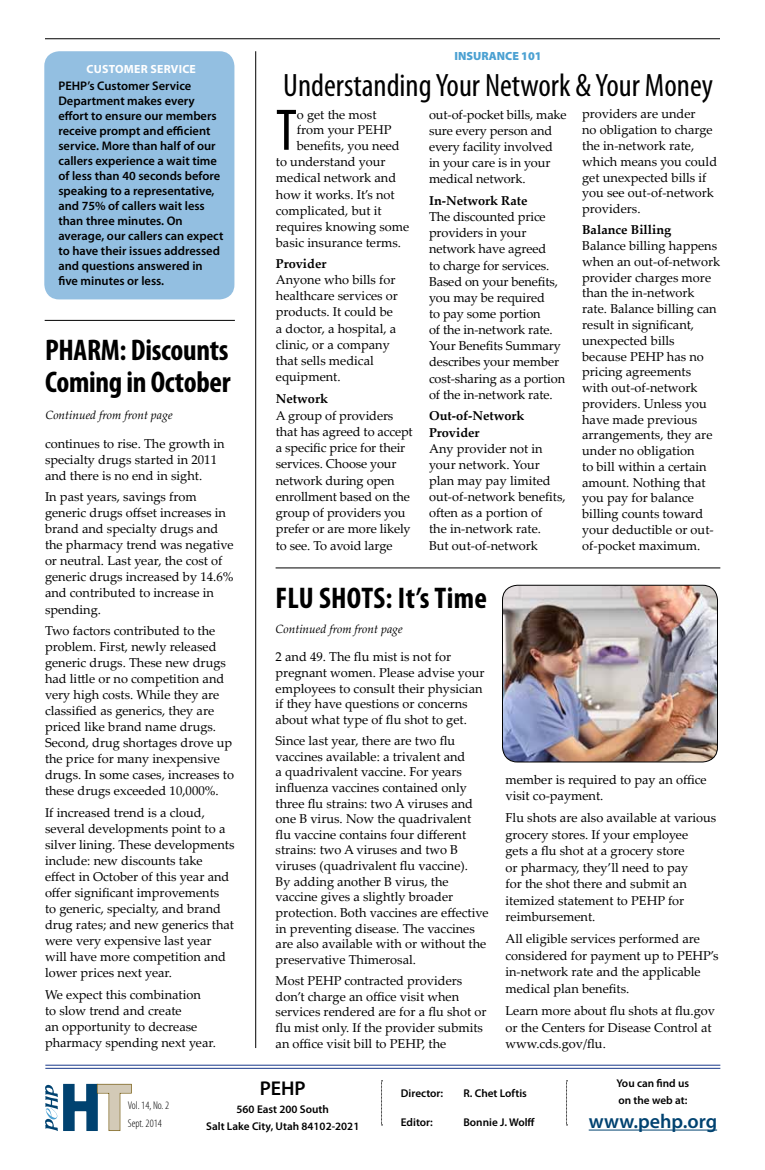
<style>
.page{position:relative;width:765px;height:1170px;background:#fff}
.page>*{position:absolute;margin:0;border:0;box-sizing:border-box;transform-origin:0 0}
.t1{font:900 62.5px "Bell Gothic Std";color:#004270}
.t2{font:condensed 59.12px "Myriad Pro";color:#000}
.t3{font:condensed 32.5px "Myriad Pro";color:#000}
.t4{font:700 condensed 30px/32.5px "Myriad Pro";letter-spacing:-.01em;color:#000}
.t5{font:700 condensed 30px "Myriad Pro";letter-spacing:.01em;color:#000}
.t6{font:600 20px "Myriad Pro";color:#004270}
.t7{font:600 20px "Myriad Pro";color:#000}
.t8{font:12.75px/16px "Palatino Linotype";color:#000}
.t9{font:700 12.75px/16.1px "Palatino Linotype";color:#000}
.t10{font:600 12.5px/15px "Myriad Pro";color:#000}
.t11{font:italic 11.88px "Palatino Linotype";color:#000}
.t12{font:700 11.88px "Myriad Pro";letter-spacing:.02em;color:#fff}
.t13{font:900 11.88px "Myriad Pro";color:#4ca1d2}
.t14{font:600 11.25px/17.5px "Myriad Pro";color:#000;text-align:center}
.t15{font:300 condensed 11.25px/18.1px "Myriad Pro";color:#000}
.s1{color:#d3cab7}
</style>
<div class="page">
<svg style="left:45px;top:1083px;width:87px;height:48px"></svg>
<svg style="left:381px;top:1081px;width:2px;height:45px"></svg>
<hr style="left:589px;top:1130px;width:128px;height:1px;background:#004270">
<svg style="left:566px;top:1081px;width:2px;height:45px"></svg>
<hr style="left:45px;top:1065px;width:675px;height:1px;background:#19398a">
<hr style="left:45px;top:1068px;width:675px;height:1px;background:#19398a">
<hr style="left:45px;top:38px;width:675px;height:1px;background:#000">
<hr style="left:45px;top:320px;width:190px;height:1px;background:#000">
<div style="left:44px;top:51px;width:190px;height:248px;background:#93bfe1;border-radius:15px"></div>
<hr style="left:276px;top:568px;width:444px;height:1px;background:#000">
<hr style="left:255px;top:51px;width:1px;height:997px;background:#000">
<img style="left:502px;top:585px;width:216px;height:177px">
<div style="left:502px;top:585px;width:216px;height:177px;border:1px solid #000;border-radius:15px"></div>
<p class="t12" style="left:87px;top:61px;width:9px">CUS</p>
<p class="t12" style="left:109px;top:61px;width:89px">TOMER SERVICE</p>
<p class="t10" style="left:58px;top:78px;width:166px">PEHP’s Customer Service<br>Department makes every effort to ensure our members receive prompt and efficient service. More than half of our callers experience a wait time of less than 40 seconds before speaking to a representative, and 75% of callers wait less than three minutes. On average, our callers can expect to have their issues addressed and questions answered in five minutes or less.</p>
<h3 class="t4" style="left:45px;top:333px;width:187px">PHARM: Discounts<br>Coming in October</h3>
<p class="t11" style="left:45px;top:406px;width:129px">Continued from front page</p>
<p class="t8" style="left:45px;top:435px;width:181px">continues to rise. The growth in specialty drugs started in 2011 and there is no end in sight.</p>
<p class="t8" style="left:45px;top:488px;width:190px">In past years, savings from generic drugs offset increases in brand and specialty drugs and the pharmacy trend was negative or neutral. Last year, the cost of generic drugs increased by 14.6% and contributed to increase in spending.</p>
<p class="t8" style="left:45px;top:622px;width:190px">Two factors contributed to the problem. First, newly released generic drugs. These new drugs had little or no competition and very high costs. While they are classified as generics, they are priced like brand name drugs.<br>Second, drug shortages drove up the price for many inexpensive drugs. In some cases, increases to these drugs exceeded 10,000%.</p>
<p class="t8" style="left:45px;top:804px;width:191px">If increased trend is a cloud, several developments point to a silver lining. These developments include: new discounts take effect in October of this year and offer significant improvements<br>to generic, specialty, and brand drug rates; and new generics that were very expensive last year will have more competition and lower prices next year.</p>
<p class="t8" style="left:45px;top:986px;width:172px">We expect this combination<br>to slow trend and create<br>an opportunity to decrease pharmacy spending next year.</p>
<p class="t13" style="left:455px;top:49px;width:89px">INSURANCE 101</p>
<h3 class="t3" style="left:283px;top:66px;width:431px">Understanding Your Network &amp; Your Money</h3>
<h2 class="t2" style="left:276px;top:94px;width:22px">T</h2>
<p class="t8" style="left:297px;top:106px;width:81px">o get the most</p>
<p class="t8" style="left:297px;top:121px;width:96px">from your PEHP</p>
<p class="t8" style="left:297px;top:137px;width:104px">benefits, you need</p>
<p class="t8" style="left:276px;top:153px;width:111px">to understand your</p>
<p class="t8" style="left:276px;top:170px;width:122px">medical network and</p>
<p class="t8" style="left:276px;top:186px;width:120px">how it works. It’s not</p>
<p class="t8" style="left:276px;top:202px;width:107px">complicated, but it</p>
<p class="t8" style="left:276px;top:218px;width:135px">requires knowing some</p>
<p class="t8" style="left:276px;top:235px;width:127px">basic insurance terms.</p>
<p class="t9" style="left:276px;top:255px;width:52px">Provider</p>
<p class="t8" style="left:276px;top:271px;width:123px">Anyone who bills for healthcare services or products. It could be a doctor, a hospital, a clinic, or a company that sells medical equipment.</p>
<p class="t9" style="left:276px;top:390px;width:53px">Network</p>
<p class="t8" style="left:276px;top:407px;width:138px">A group of providers that has agreed to accept a specific price for their services. Choose your network during open enrollment based on the group of providers you prefer or are more likely to see. To avoid large</p>
<p class="t8" style="left:429px;top:106px;width:139px">out-of-pocket bills, make sure every person and every facility involved in your care is in your medical network.</p>
<p class="t9" style="left:429px;top:192px;width:100px">In-Network Rate</p>
<p class="t8" style="left:429px;top:208px;width:138px">The discounted price providers in your network have agreed<br>to charge for services.<br>Based on your benefits, you may be required<br>to pay some portion<br>of the in-network rate.<br>Your Benefits Summary describes your member cost-sharing as a portion of the in-network rate.</p>
<p class="t9" style="left:429px;top:408px;width:97px">Out-of-Network<br>Provider</p>
<p class="t8" style="left:429px;top:440px;width:138px">Any provider not in your network. Your plan may pay limited out-of-network benefits, often as a portion of<br>the in-network rate.<br>But out-of-network</p>
<h3 class="t5" style="left:276px;top:579px;width:213px">FLU SHOTS: It’s Time</h3>
<p class="t11" style="left:276px;top:621px;width:129px">Continued from front page</p>
<p class="t8" style="left:582px;top:106px;width:136px">providers are under<br>no obligation to charge the in-network rate, which means you could get unexpected bills if you see out-of-network providers.</p>
<p class="t9" style="left:582px;top:222px;width:91px">Balance Billing</p>
<p class="t8" style="left:582px;top:237px;width:140px">Balance billing happens when an out-of-network provider charges more than the in-network rate. Balance billing can result in significant, unexpected bills because PEHP has no pricing agreements with out-of-network providers. Unless you have made previous arrangements, they are under no obligation<br>to bill within a certain amount. Nothing that you pay for balance billing counts toward your deductible or out&shy;of-pocket maximum.</p>
<p class="t8" style="left:276px;top:649px;width:210px;line-height:15.6px">2 and 49. The flu mist is not for pregnant women. Please advise your employees to consult their physician if they have questions or concerns about what type of flu shot to get.</p>
<p class="t8" style="left:276px;top:732px;width:214px;line-height:15.6px">Since last year, there are two flu vaccines available: a trivalent and<br>a quadrivalent vaccine. For years influenza vaccines contained only three flu strains: two A viruses and one B virus. Now the quadrivalent flu vaccine contains four different strains: two A viruses and two B viruses (quadrivalent flu vaccine).<br>By adding another B virus, the vaccine gives a slightly broader protection. Both vaccines are effective in preventing disease. The vaccines are also available with or without the preservative Thimerosal.</p>
<p class="t8" style="left:276px;top:972px;width:212px;line-height:15.6px">Most PEHP contracted providers don’t charge an office visit when services rendered are for a flu shot or flu mist only. If the provider submits an office visit bill to PEHP, the</p>
<p class="t8" style="left:505px;top:770px;width:203px;line-height:16.5px">member is required to pay an office visit co-payment.</p>
<p class="t8" style="left:505px;top:809px;width:212px;line-height:16.5px">Flu shots are also available at various grocery stores. If your employee<br>gets a flu shot at a grocery store<br>or pharmacy, they’ll need to pay<br>for the shot there and submit an itemized statement to PEHP for reimbursement.</p>
<p class="t8" style="left:505px;top:930px;width:215px;line-height:16.5px">All eligible services performed are considered for payment up to PEHP’s in-network rate and the applicable medical plan benefits.</p>
<p class="t8" style="left:505px;top:1002px;width:211px;line-height:16.5px">Learn more about flu shots at flu.gov or the Centers for Disease Control at www.cds.gov/flu.</p>
<h1 class="t1" style="left:58px;top:1072px;width:77px">H<span class="s1">T</span></h1>
<h3 class="t7" style="left:260px;top:1077px;width:48px">PEHP</h3>
<p class="t15" style="left:128px;top:1096px;width:43px">Vol. 14, No. 2<br>Sept. 2014</p>
<p class="t14" style="left:206px;top:1100px;width:155px">560 East 200 South<br>Salt Lake City, Utah 84102-2021</p>
<p class="t14" style="left:401px;top:1085px;width:44px">Director:</p>
<p class="t14" style="left:463px;top:1085px;width:65px">R. Chet Loftis</p>
<p class="t14" style="left:401px;top:1113px;width:34px">Editor:</p>
<p class="t14" style="left:463px;top:1113px;width:73px">Bonnie J. Wolff</p>
<p class="t14" style="left:617px;top:1075px;width:74px;line-height:16.9px;text-align:left">You can find us on the web at:</p>
<h3 class="t6" style="left:589px;top:1110px;width:130px">www.pehp.org</h3>
</div>
